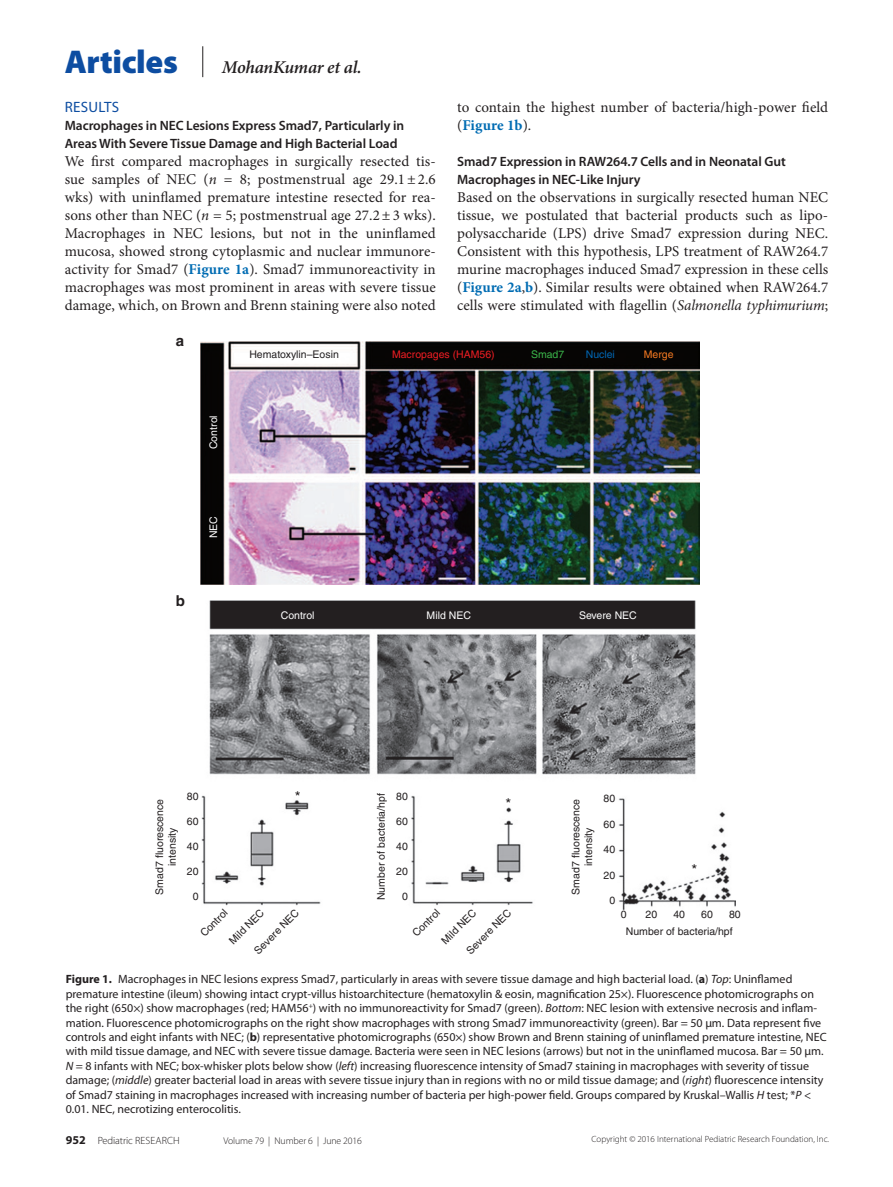
<style>
.page{position:relative;width:893px;height:1187px;background:#fff}
.page>*{position:absolute;margin:0;border:0;box-sizing:border-box;transform-origin:0 0}
.t1{font:900 33px "Myriad Pro";letter-spacing:-.01em;color:#0d4da1}
.t2{font:italic 600 18px "Minion Pro";letter-spacing:-.02em;color:#231f20}
.t3{font:15px/18px "Minion Pro";color:#231f20;text-align:justify}
.t4{font:15px "Myriad Pro";letter-spacing:.015em;color:#0d4da1}
.t5{font:15px "Helvetica";color:#231f20}
.t6{font:700 15px "Helvetica";color:#231f20}
.t7{font:600 13.5px/18px "Myriad Pro";letter-spacing:-.005em;color:#231f20}
.t8{font:12px/14.4px "Myriad Pro";color:#231f20}
.t9{font:10.5px/12.6px "Helvetica";color:#231f20;text-align:center}
.t10{font:10.5px "Helvetica";color:#fff}
.t11{font:300 10.5px "Myriad Pro";letter-spacing:-.01em;color:#231f20}
.t12{font:10.5px "Helvetica";color:#ee1d23}
.t13{font:10.5px "Helvetica";color:#0166b3}
.t14{font:10.5px "Helvetica";color:#3ab54a}
.t15{font:10.5px "Helvetica";color:#f47921}
.t16{font:300 9.75px "Myriad Pro";letter-spacing:-.01em;color:#231f20}
.t17{font:300 9px "Myriad Pro";color:#231f20}
.s1{font-style:italic}
.s2{font-weight:700;color:#006cb3}
.s3{font-weight:700}
.s4{font-weight:700;font-size:12px}
</style>
<div class="page">
<hr style="left:202px;top:46px;width:1px;height:31px;background:#231f20">
<img style="left:201px;top:600px;width:535px;height:309px">
<img style="left:200px;top:341px;width:500px;height:243px">
<h1 class="t1" style="left:65px;top:43px;width:115px">Articles</h1>
<h2 class="t2" style="left:222px;top:55px;width:141px">MohanKumar et al.</h2>
<p class="t4" style="left:65px;top:97px;width:56px">RESULTS</p>
<p class="t7" style="left:65px;top:116px;width:341px">Macrophages in NEC Lesions Express Smad7, Particularly in<br>Areas With Severe Tissue Damage and High Bacterial Load</p>
<p class="t3" style="left:65px;top:152px;width:373px">We first compared macrophages in surgically resected tis&shy;sue samples of NEC (<span class="s1">n</span> = 8; postmenstrual age 29.1±2.6 wks) with uninflamed premature intestine resected for rea&shy;sons other than NEC (<span class="s1">n</span> = 5; postmenstrual age 27.2±3 wks).<br>Macrophages in NEC lesions, but not in the uninflamed mucosa, showed strong cytoplasmic and nuclear immunore&shy;activity for Smad7 (<span class="s2">Figure 1a</span>). Smad7 immunoreactivity in macrophages was most prominent in areas with severe tissue damage, which, on Brown and Brenn staining were also noted</p>
<p class="t6" style="left:176px;top:331px;width:10px">a</p>
<p class="t3" style="left:457px;top:98px;width:373px">to contain the highest number of bacteria/high-power field (<span class="s2">Figure 1b</span>).</p>
<p class="t7" style="left:457px;top:152px;width:330px">Smad7 Expression in RAW264.7 Cells and in Neonatal Gut<br>Macrophages in NEC-Like Injury</p>
<p class="t3" style="left:457px;top:188px;width:373px">Based on the observations in surgically resected human NEC tissue, we postulated that bacterial products such as lipo&shy;polysaccharide (LPS) drive Smad7 expression during NEC.<br>Consistent with this hypothesis, LPS treatment of RAW264.7 murine macrophages induced Smad7 expression in these cells (<span class="s2">Figure 2a</span>,<span class="s2">b</span>). Similar results were obtained when RAW264.7 cells were stimulated with flagellin (<span class="s1">Salmonella typhimurium</span>;</p>
<p class="t10" style="left:207px;top:449px;width:35px;rotate:-90deg">Control</p>
<p class="t6" style="left:176px;top:591px;width:11px">b</p>
<p class="t10" style="left:207px;top:538px;width:24px;rotate:-90deg">NEC</p>
<p class="t9" style="left:249px;top:348px;width:91px">Hematoxylin–Eosin</p>
<p class="t10" style="left:281px;top:609px;width:35px">Control</p>
<p class="t12" style="left:392px;top:348px;width:104px">Macropages (HAM56)</p>
<p class="t14" style="left:531px;top:348px;width:35px">Smad7</p>
<p class="t13" style="left:586px;top:348px;width:31px">Nuclei</p>
<p class="t15" style="left:644px;top:348px;width:31px">Merge</p>
<p class="t10" style="left:427px;top:609px;width:46px">Mild NEC</p>
<p class="t10" style="left:579px;top:609px;width:59px">Severe NEC</p>
<p class="t5" style="left:295px;top:788px;width:7px">*</p>
<p class="t9" style="left:187px;top:789px;width:13px">80</p>
<p class="t9" style="left:396px;top:789px;width:13px">80</p>
<p class="t9" style="left:396px;top:814px;width:13px">60</p>
<p class="t9" style="left:396px;top:839px;width:13px">40</p>
<p class="t9" style="left:396px;top:865px;width:13px">20</p>
<p class="t9" style="left:402px;top:890px;width:7px">0</p>
<p class="t9" style="left:375px;top:900px;width:108px;rotate:-90deg">Number of bacteria/hpf</p>
<p class="t5" style="left:506px;top:795px;width:7px">*</p>
<p class="t9" style="left:153px;top:894px;width:97px;rotate:-90deg">Smad7 fluorescence intensity</p>
<p class="t9" style="left:570px;top:894px;width:97px;rotate:-90deg">Smad7 fluorescence intensity</p>
<p class="t9" style="left:187px;top:814px;width:13px">60</p>
<p class="t9" style="left:187px;top:839px;width:13px">40</p>
<p class="t9" style="left:187px;top:865px;width:13px">20</p>
<p class="t9" style="left:193px;top:890px;width:7px">0</p>
<p class="t9" style="left:604px;top:792px;width:13px">80</p>
<p class="t9" style="left:604px;top:817px;width:13px">60</p>
<p class="t9" style="left:604px;top:843px;width:13px">40</p>
<p class="t9" style="left:604px;top:868px;width:13px">20</p>
<p class="t9" style="left:609px;top:894px;width:7px">0</p>
<p class="t5" style="left:692px;top:861px;width:7px">*</p>
<p class="t9" style="left:198px;top:930px;width:35px;rotate:-45deg">Control</p>
<p class="t9" style="left:227px;top:937px;width:46px;rotate:-45deg">Mild NEC</p>
<p class="t9" style="left:252px;top:947px;width:60px;rotate:-45deg">Severe NEC</p>
<p class="t9" style="left:410px;top:930px;width:35px;rotate:-45deg">Control</p>
<p class="t9" style="left:439px;top:937px;width:46px;rotate:-45deg">Mild NEC</p>
<p class="t9" style="left:464px;top:947px;width:60px;rotate:-45deg">Severe NEC</p>
<p class="t9" style="left:621px;top:907px;width:7px">0</p>
<p class="t9" style="left:646px;top:907px;width:13px">20</p>
<p class="t9" style="left:626px;top:905px;width:116px;line-height:17px;text-align:left;text-indent:103px">80<br>Number of bacteria/hpf</p>
<p class="t9" style="left:673px;top:907px;width:13px">40</p>
<p class="t9" style="left:701px;top:907px;width:13px">60</p>
<p class="t8" style="left:66px;top:971px;width:762px"><span class="s3">Figure 1.</span> Macrophages in NEC lesions express Smad7, particularly in areas with severe tissue damage and high bacterial load. (<span class="s3">a</span>) <span class="s1">Top</span>: Uninflamed premature intestine (ileum) showing intact crypt-villus histoarchitecture (hematoxylin &amp; eosin, magnification 25×). Fluorescence photomicrographs on the right (650×) show macrophages (red; HAM56<sup>+</sup>) with no immunoreactivity for Smad7 (green). <span class="s1">Bottom</span>: NEC lesion with extensive necrosis and inflam&shy;mation. Fluorescence photomicrographs on the right show macrophages with strong Smad7 immunoreactivity (green). Bar = 50 μm. Data represent five controls and eight infants with NEC; (<span class="s3">b</span>) representative photomicrographs (650×) show Brown and Brenn staining of uninflamed premature intestine, NEC with mild tissue damage, and NEC with severe tissue damage. Bacteria were seen in NEC lesions (arrows) but not in the uninflamed mucosa. Bar = 50 μm.<br><span class="s1">N</span> = 8 infants with NEC; box-whisker plots below show (<span class="s1">left</span>) increasing fluorescence intensity of Smad7 staining in macrophages with severity of tissue damage; (<span class="s1">middle</span>) greater bacterial load in areas with severe tissue injury than in regions with no or mild tissue damage; and (<span class="s1">right</span>) fluorescence intensity of Smad7 staining in macrophages increased with increasing number of bacteria per high-power field. Groups compared by Kruskal–Wallis <span class="s1">H</span> test; *<span class="s1">P</span> &lt; 0.01. NEC, necrotizing enterocolitis.</p>
<p class="t11" style="left:66px;top:1135px;width:82px"><span class="s4">952</span> Pediatric Researc</p>
<p class="t11" style="left:173px;top:1135px;width:8px">h</p>
<p class="t16" style="left:223px;top:1135px;width:140px">Volume 79 | Number 6 | June 2016</p>
<p class="t17" style="left:592px;top:1134px;width:239px">Copyright © 2016 International Pediatric Research Foundation, Inc.</p>
</div>
